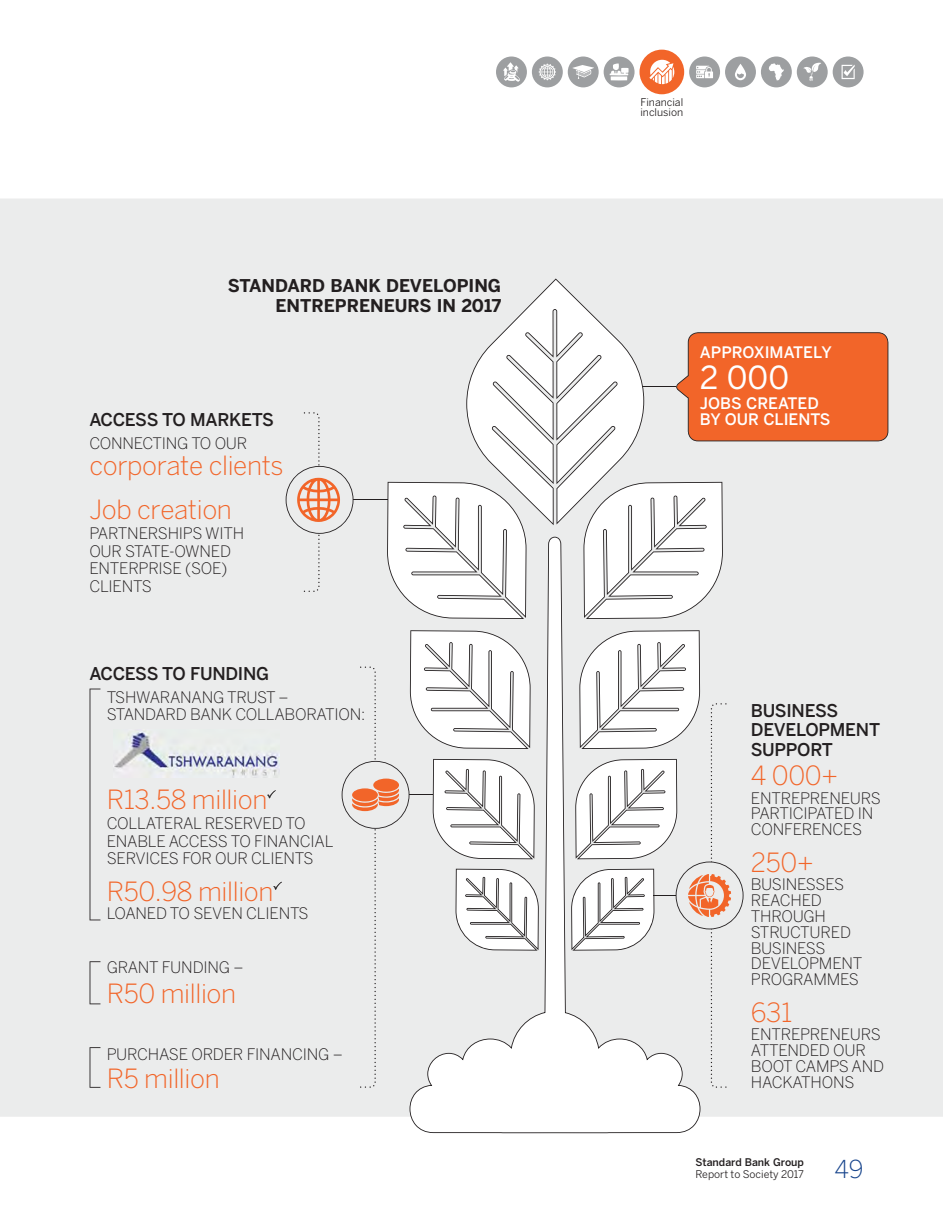
<style>
.page{position:relative;width:943px;height:1216px;background:#fff}
.page>*{position:absolute;margin:0;border:0;box-sizing:border-box;transform-origin:0 0}
.t1{font:31.5px "Benton Sans";color:#fff}
.t2{font:300 26.25px/44.6px "Benton Sans";letter-spacing:-.015em;color:#f26529}
.t3{font:300 24.5px "Benton Sans";color:#19468d}
.t4{font:500 17.5px/19.2px "Benton Sans";letter-spacing:-.015em;color:#231f20}
.t5{font:700 17.5px/20.1px "Benton Sans";color:#231f20;text-align:right}
.t6{font:300 15.75px/15.8px "Benton Sans";letter-spacing:-.015em;color:#231f20}
.t7{font:500 15.75px/15.8px "Benton Sans";color:#fff}
.t8{font:10.5px/10.5px "Benton Sans";color:#231f20}
.t9{font:500 10.5px "Benton Sans";color:#231f20}
</style>
<div class="page">
<div style="left:0;top:199px;width:942px;height:917px;background:#ebecec"></div>
<svg style="left:387px;top:278px;width:336px;height:855px"></svg>
<hr style="left:353px;top:499px;width:35px;height:1px;background:#231f20">
<svg style="left:285px;top:412px;width:68px;height:180px;background:#e7deda"></svg>
<svg style="left:653px;top:703px;width:90px;height:384px;background:#e8e5e4"></svg>
<svg style="left:674px;top:332px;width:214px;height:109px;background:#ed6c35"></svg>
<hr style="left:642px;top:386px;width:34px;height:1px;background:#231f20">
<svg style="left:267px;top:790px;width:9px;height:8px"></svg>
<svg style="left:273px;top:881px;width:9px;height:9px"></svg>
<svg style="left:341px;top:666px;width:92px;height:421px;background:#e9e6e5"></svg>
<img style="left:114px;top:729px;width:165px;height:48px">
<svg style="left:90px;top:688px;width:10px;height:232px;background:#e1e1e2"></svg>
<svg style="left:90px;top:961px;width:10px;height:43px"></svg>
<svg style="left:90px;top:1047px;width:10px;height:40px"></svg>
<div style="left:639px;top:50px;width:45px;height:44px;background:#f26529;border-radius:50%"></div>
<svg style="left:649px;top:60px;width:25px;height:24px"></svg>
<div style="left:532px;top:56px;width:31px;height:31px;background:#9d9fa1;border-radius:50%"></div>
<svg style="left:538px;top:64px;width:18px;height:16px"></svg>
<div style="left:603px;top:56px;width:31px;height:31px;background:#9d9fa1;border-radius:50%"></div>
<svg style="left:609px;top:63px;width:19px;height:13px"></svg>
<svg style="left:610px;top:76px;width:17px;height:4px"></svg>
<div style="left:689px;top:56px;width:31px;height:31px;background:#9d9fa1;border-radius:50%"></div>
<svg style="left:696px;top:66px;width:17px;height:12px"></svg>
<div style="left:725px;top:56px;width:31px;height:31px;background:#9d9fa1;border-radius:50%"></div>
<svg style="left:735px;top:64px;width:11px;height:16px"></svg>
<div style="left:761px;top:56px;width:30px;height:31px;background:#9d9fa1;border-radius:50%"></div>
<svg style="left:768px;top:63px;width:16px;height:17px"></svg>
<div style="left:832px;top:56px;width:31px;height:31px;background:#9d9fa1;border-radius:50%"></div>
<svg style="left:841px;top:65px;width:13px;height:14px"></svg>
<div style="left:796px;top:56px;width:31px;height:31px;background:#9d9fa1;border-radius:50%"></div>
<svg style="left:803px;top:63px;width:18px;height:18px"></svg>
<div style="left:496px;top:56px;width:31px;height:31px;background:#9d9fa1;border-radius:50%"></div>
<svg style="left:503px;top:62px;width:17px;height:20px"></svg>
<div style="left:567px;top:56px;width:31px;height:31px;background:#9d9fa1;border-radius:50%"></div>
<svg style="left:572px;top:65px;width:22px;height:14px"></svg>
<p class="t5" style="left:228px;top:277px;width:275px">STANDARD BANK DEVELOPING<br>ENTREPRENEURS IN 2017</p>
<p class="t4" style="left:89px;top:411px;width:186px">ACCESS TO MARKETS</p>
<p class="t6" style="left:89px;top:436px;width:159px">CONNECTING TO OUR</p>
<h2 class="t2" style="left:89px;top:445px;width:196px">corporate clients<br>Job creation</h2>
<p class="t6" style="left:89px;top:526px;width:156px;line-height:17.5px">PARTNERSHIPS WITH<br>OUR STATE-OWNED<br>ENTERPRISE (SOE)<br>CLIENTS</p>
<p class="t4" style="left:89px;top:665px;width:181px">ACCESS TO FUNDING</p>
<p class="t6" style="left:107px;top:689px;width:260px;line-height:17.5px">TSHWARANANG TRUST –<br>STANDARD BANK COLLABORATION:</p>
<h2 class="t2" style="left:107px;top:779px;width:162px">R13.58 million</h2>
<p class="t6" style="left:107px;top:815px;width:228px;line-height:17.5px">COLLATERAL RESERVED TO<br>ENABLE ACCESS TO FINANCIAL<br>SERVICES FOR OUR CLIENTS</p>
<h2 class="t2" style="left:107px;top:870px;width:168px">R50.98 million</h2>
<p class="t6" style="left:107px;top:906px;width:203px">LOANED TO SEVEN CLIENTS</p>
<p class="t6" style="left:107px;top:961px;width:138px">GRANT FUNDING –</p>
<h2 class="t2" style="left:107px;top:973px;width:131px">R50 million</h2>
<p class="t6" style="left:107px;top:1047px;width:238px">PURCHASE ORDER FINANCING –</p>
<h2 class="t2" style="left:107px;top:1058px;width:115px">R5 million</h2>
<p class="t8" style="left:640px;top:97px;width:44px">Financial inclusion</p>
<p class="t7" style="left:700px;top:345px;width:133px">APPROXIMATELY</p>
<h1 class="t1" style="left:700px;top:363px;width:91px">2 000</h1>
<p class="t7" style="left:700px;top:397px;width:132px">JOBS CREATED<br>BY OUR CLIENTS</p>
<p class="t4" style="left:751px;top:702px;width:131px">BUSINESS<br>DEVELOPMENT<br>SUPPORT</p>
<h2 class="t2" style="left:751px;top:755px;width:89px">4 000+</h2>
<p class="t6" style="left:751px;top:791px;width:131px">ENTREPRENEURS<br>PARTICIPATED IN<br>CONFERENCES</p>
<h2 class="t2" style="left:751px;top:842px;width:64px">250+</h2>
<p class="t6" style="left:751px;top:878px;width:113px">BUSINESSES<br>REACHED<br>THROUGH<br>STRUCTURED<br>BUSINESS<br>DEVELOPMENT<br>PROGRAMMES</p>
<h2 class="t2" style="left:751px;top:992px;width:43px">631</h2>
<p class="t6" style="left:751px;top:1028px;width:135px">ENTREPRENEURS<br>ATTENDED OUR<br>BOOT CAMPS AND<br>HACKATHONS</p>
<p class="t9" style="left:695px;top:1156px;width:110px">Standard Bank Group</p>
<p class="t8" style="left:695px;top:1169px;width:110px">Report to Society 2017</p>
<h3 class="t3" style="left:834px;top:1157px;width:31px">49</h3>
</div>
